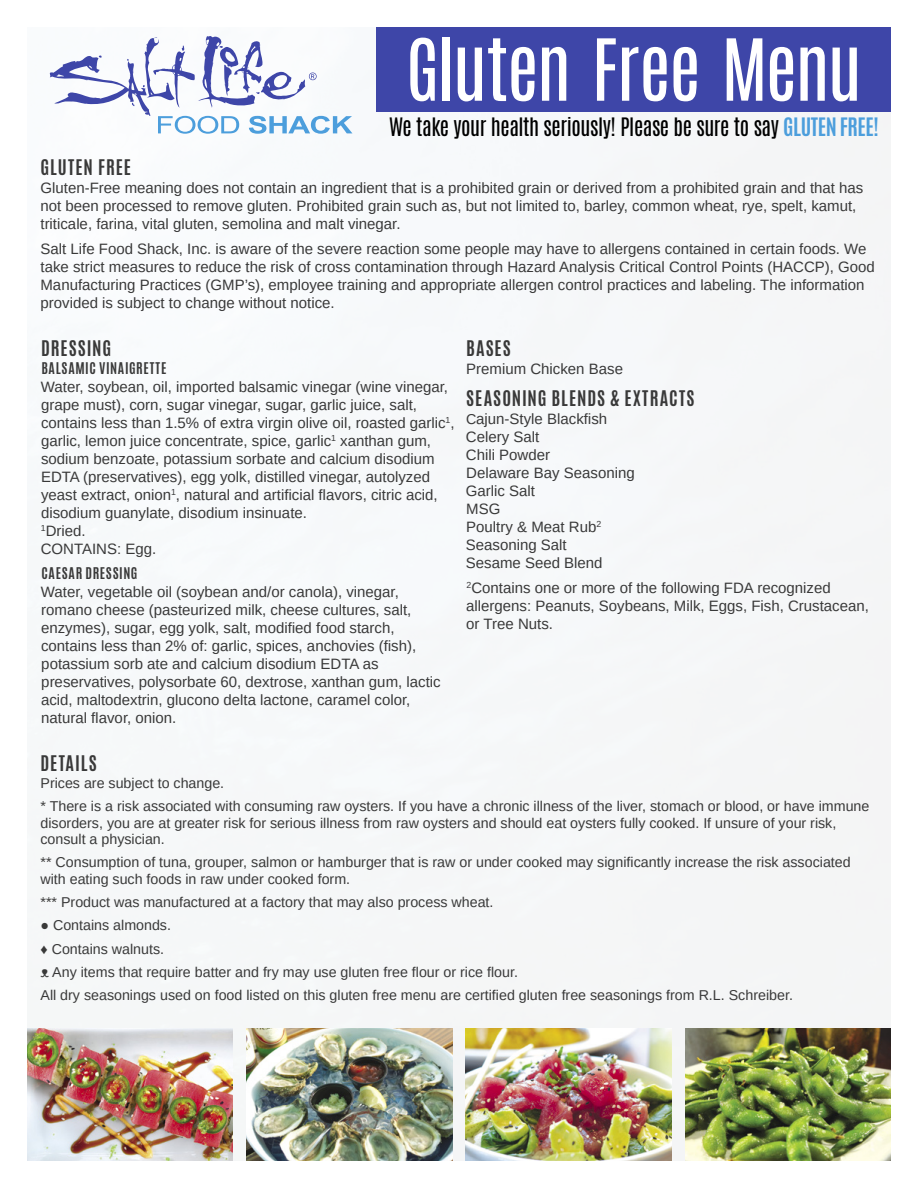
<style>
.page{position:relative;width:918px;height:1188px;background:#fff}
.page>*{position:absolute;margin:0;border:0;box-sizing:border-box;transform-origin:0 0}
.t1{font:72.6px "Antonio";letter-spacing:-.025em;color:#fff}
.t2{font:21.15px "Antonio";letter-spacing:-.02em;color:#000}
.t3{font:700 18px "Antonio";letter-spacing:.055em;color:#393939}
.t4{font:15px/18px "Arimo";color:#393939}
.t5{font:14.25px/23.2px "Arimo";color:#393939}
.t6{font:700 13.5px "Antonio";letter-spacing:.05em;color:#393939}
.s1{font-weight:700;color:#4c9edc}
.s2{font-size:14.25px}
</style>
<div class="page">
<div style="left:49px;top:27px;width:842px;height:1134px;background:#f6f7f8"></div>
<img style="left:466px;top:1028px;width:206px;height:133px">
<img style="left:27px;top:1028px;width:206px;height:133px">
<img style="left:685px;top:1028px;width:206px;height:133px">
<img style="left:246px;top:1028px;width:206px;height:133px">
<svg style="left:50px;top:36px;width:302px;height:98px"></svg>
<div style="left:377px;top:27px;width:514px;height:84px;background:#3e46a8"></div>
<h1 class="t1" style="left:406px;top:16px;width:458px">Gluten Free Menu</h1>
<h2 class="t2" style="left:389px;top:112px;width:491px">We take your health seriously! Please be sure to say <span class="s1">GLUTEN FREE!</span></h2>
<p class="t3" style="left:40px;top:154px;width:92px">GLUTEN FREE</p>
<p class="t4" style="left:40px;top:179px;width:824px">Gluten-Free meaning does not contain an ingredient that is a prohibited grain or derived from a prohibited grain and that has not been processed to remove gluten. Prohibited grain such as, but not limited to, barley, common wheat, rye, spelt, kamut, triticale, farina, vital gluten, semolina and malt vinegar.</p>
<p class="t4" style="left:40px;top:240px;width:836px">Salt Life Food Shack, Inc. is aware of the severe reaction some people may have to allergens contained in certain foods. We take strict measures to reduce the risk of cross contamination through Hazard Analysis Critical Control Points (HACCP), Good Manufacturing Practices (GMP’s), employee training and appropriate allergen control practices and labeling. The information provided is subject to change without notice.</p>
<p class="t3" style="left:41px;top:335px;width:72px">DRESSING</p>
<p class="t6" style="left:41px;top:358px;width:127px">BALSAMIC VINAIGRETTE</p>
<p class="t4" style="left:41px;top:378px;width:415px">Water, soybean, oil, imported balsamic vinegar (wine vinegar, grape must), corn, sugar vinegar, sugar, garlic juice, salt, contains less than 1.5% of extra virgin olive oil, roasted garlic<sup>1</sup>, garlic, lemon juice concentrate, spice, garlic<sup>1</sup> xanthan gum, sodium benzoate, potassium sorbate and calcium disodium EDTA (preservatives), egg yolk, distilled vinegar, autolyzed yeast extract, onion<sup>1</sup>, natural and artificial flavors, citric acid, disodium guanylate, disodium insinuate.<br><sup>1</sup>Dried.<br>CONTAINS: Egg.</p>
<p class="t6" style="left:42px;top:563px;width:97px">CAESAR DRESSING</p>
<p class="t4" style="left:41px;top:583px;width:401px">Water, vegetable oil (soybean and/or canola), vinegar, romano cheese (pasteurized milk, cheese cultures, salt, enzymes), sugar, egg yolk, salt, modified food starch, contains less than 2% of: garlic, spices, anchovies (fish), potassium sorb ate and calcium disodium EDTA as preservatives, polysorbate 60, dextrose, xanthan gum, lactic acid, maltodextrin, glucono delta lactone, caramel color, natural flavor, onion.</p>
<p class="t3" style="left:466px;top:335px;width:46px">BASES</p>
<p class="t4" style="left:466px;top:360px;width:158px">Premium Chicken Base</p>
<p class="t3" style="left:466px;top:385px;width:230px">SEASONING BLENDS &amp; EXTRACTS</p>
<p class="t4" style="left:466px;top:410px;width:170px"><span class="s2">C</span>ajun-Style Blackfish<br>Celery Salt<br>Chili Powder<br>Delaware Bay Seasoning<br>Garlic Salt<br>MSG<br>Poultry &amp; Meat Rub<sup>2<br></sup>Seasoning Salt<br>Sesame Seed Blend</p>
<p class="t4" style="left:466px;top:579px;width:404px"><sup>2</sup>Contains one or more of the following FDA recognized allergens: Peanuts, Soybeans, Milk, Eggs, Fish, Crustacean, or Tree Nuts.</p>
<p class="t3" style="left:40px;top:750px;width:58px">DETAILS</p>
<p class="t5" style="left:40px;top:771px;width:830px">Prices are subject to change.<br>* There is a risk associated with consuming raw oysters. If you have a chronic illness of the liver, stomach or blood, or have immune</p>
<p class="t5" style="left:40px;top:815px;width:797px;line-height:16.5px">disorders, you are at greater risk for serious illness from raw oysters and should eat oysters fully cooked. If unsure of your risk, consult a physician.</p>
<p class="t5" style="left:40px;top:854px;width:812px;line-height:16.5px">** Consumption of tuna, grouper, salmon or hamburger that is raw or under cooked may significantly increase the risk associated with eating such foods in raw under cooked form.</p>
<p class="t5" style="left:40px;top:891px;width:455px">*** Product was manufactured at a factory that may also process wheat.</p>
<p class="t5" style="left:40px;top:914px;width:754px">● Contains almonds.<br>♦ Contains walnuts.<br>ᴥ Any items that require batter and fry may use gluten free flour or rice flour.<br>All dry seasonings used on food listed on this gluten free menu are certified gluten free seasonings from R.L. Schreiber.</p>
</div>
